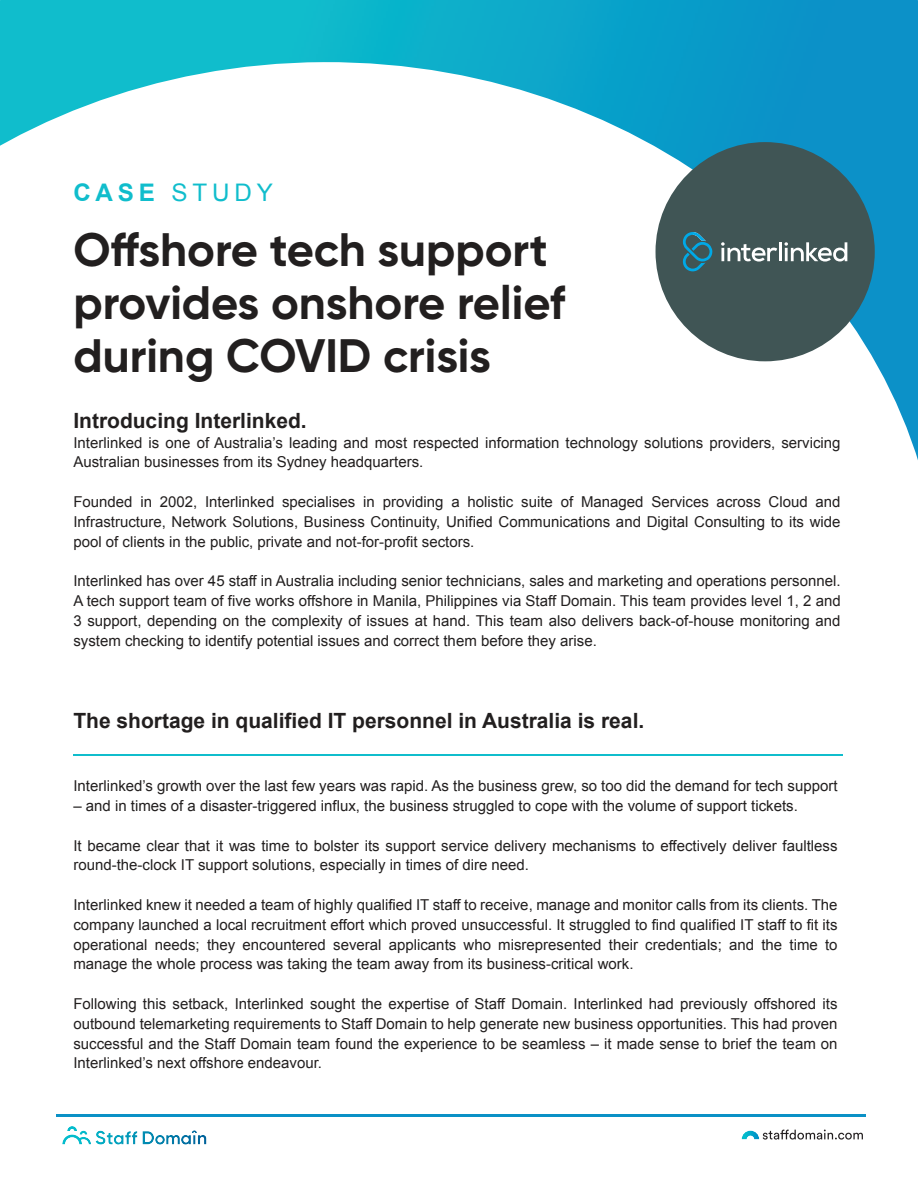
<style>
.page{position:relative;width:918px;height:1188px;background:#fff}
.page>*{position:absolute;margin:0;border:0;box-sizing:border-box;transform-origin:0 0}
.t1{font:700 46.8px/52.8px "Gilroy";color:#221f1f}
.t2{font:24.15px "Arial";letter-spacing:.2em;color:#10bdcc}
.t3{font:700 21px "Arial";color:#221f1f}
.t4{font:15px/19.8px "Arial";color:#221f1f;text-align:justify}
.s1{font-weight:700}
</style>
<div class="page">
<img style="left:0;top:1px;width:918px;height:59px">
<svg style="left:0;top:60px;width:918px;height:400px"></svg>
<div style="left:0;top:349px;width:592px;height:148px;background:#fff"></div>
<div style="left:656px;top:142px;width:219px;height:219px;background:#405555;border-radius:50%"></div>
<hr style="left:73px;top:754px;width:770px;height:2px;background:#10bdcc">
<hr style="left:56px;top:1114px;width:809px;height:2px;background:#0b91c6">
<svg style="left:742px;top:1130px;width:121px;height:10px"></svg>
<svg style="left:62px;top:1126px;width:144px;height:19px"></svg>
<svg style="left:683px;top:232px;width:30px;height:39px"></svg>
<svg style="left:721px;top:242px;width:56px;height:20px"></svg>
<hr style="left:779px;top:242px;width:3px;height:19px;background:#fff">
<svg style="left:785px;top:242px;width:62px;height:20px"></svg>
<h2 class="t2" style="left:73px;top:183px;width:201px"><span class="s1">CASE</span> STUDY</h2>
<h1 class="t1" style="left:73px;top:226px;width:493px">Offshore tech support provides onshore relief during COVID crisis</h1>
<h3 class="t3" style="left:73px;top:413px;width:235px">Introducing Interlinked.</h3>
<p class="t4" style="left:73px;top:434px;width:769px">Interlinked is one of Australia’s leading and most respected information technology solutions providers, servicing<br>Australian businesses from its Sydney headquarters.</p>
<p class="t4" style="left:73px;top:493px;width:769px">Founded in 2002, Interlinked specialises in providing a holistic suite of Managed Services across Cloud and Infrastructure, Network Solutions, Business Continuity, Unified Communications and Digital Consulting to its wide pool of clients in the public, private and not-for-profit sectors.</p>
<p class="t4" style="left:73px;top:572px;width:769px">Interlinked has over 45 staff in Australia including senior technicians, sales and marketing and operations personnel.<br>A tech support team of five works offshore in Manila, Philippines via Staff Domain. This team provides level 1, 2 and 3 support, depending on the complexity of issues at hand. This team also delivers back-of-house monitoring and system checking to identify potential issues and correct them before they arise.</p>
<h3 class="t3" style="left:73px;top:713px;width:573px">The shortage in qualified IT personnel in Australia is real.</h3>
<p class="t4" style="left:73px;top:777px;width:766px">Interlinked’s growth over the last few years was rapid. As the business grew, so too did the demand for tech support</p>
<p class="t4" style="left:73px;top:797px;width:726px">– and in times of a disaster-triggered influx, the business struggled to cope with the volume of support tickets.</p>
<p class="t4" style="left:73px;top:837px;width:766px">It became clear that it was time to bolster its support service delivery mechanisms to effectively deliver faultless round-the-clock IT support solutions, especially in times of dire need.</p>
<p class="t4" style="left:73px;top:896px;width:766px">Interlinked knew it needed a team of highly qualified IT staff to receive, manage and monitor calls from its clients. The company launched a local recruitment effort which proved unsuccessful. It struggled to find qualified IT staff to fit its operational needs; they encountered several applicants who misrepresented their credentials; and the time to manage the whole process was taking the team away from its business-critical work.</p>
<p class="t4" style="left:73px;top:995px;width:766px">Following this setback, Interlinked sought the expertise of Staff Domain. Interlinked had previously offshored its outbound telemarketing requirements to Staff Domain to help generate new business opportunities. This had proven successful and the Staff Domain team found the experience to be seamless – it made sense to brief the team on Interlinked’s next offshore endeavour.</p>
</div>
